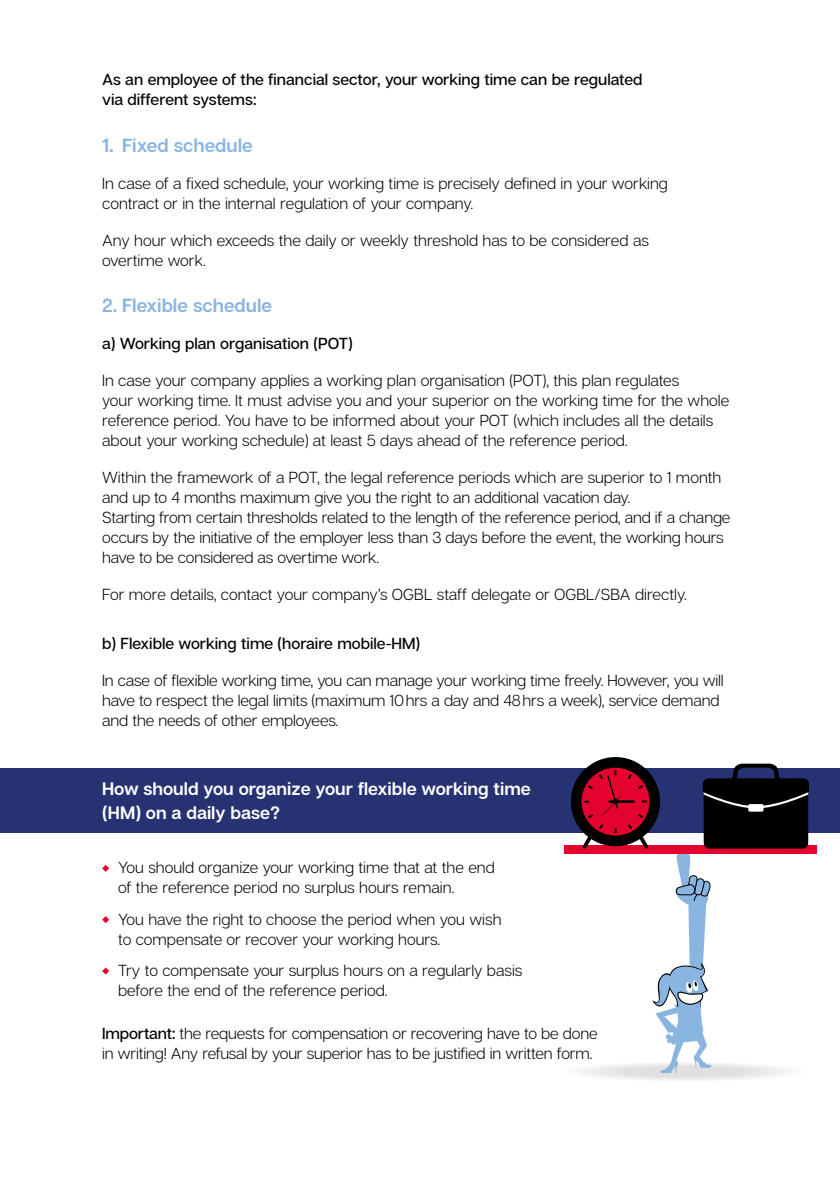
<style>
.page{position:relative;width:840px;height:1191px;background:#fff}
.page>*{position:absolute;margin:0;border:0;box-sizing:border-box;transform-origin:0 0}
.t1{font:600 19px "Articulat C Fv 2";color:#8ab5e1}
.t2{font:600 18px/24px "Articulat C Fv 2";color:#fff}
.t3{font:300 16px/20px "Articulat C Fv 2";letter-spacing:-.005em;color:#000}
.t4{font:500 16px/20px "Articulat C Fv 2";color:#000}
.s1{font-weight:500}
</style>
<div class="page">
<div style="left:0;top:768px;width:839px;height:64px;background:#263272"></div>
<div style="left:564px;top:845px;width:252px;height:8px;background:#e4032e"></div>
<div style="left:570px;top:757px;width:89px;height:89px;background:#000;border-radius:50%"></div>
<div style="left:581px;top:767px;width:68px;height:68px;background:#e4032e;border-radius:50%"></div>
<hr style="left:608px;top:800px;width:26px;height:3px;background:#000">
<svg style="left:638px;top:785px;width:4px;height:4px"></svg>
<svg style="left:628px;top:774px;width:3px;height:5px"></svg>
<svg style="left:638px;top:814px;width:4px;height:4px"></svg>
<svg style="left:587px;top:785px;width:5px;height:4px"></svg>
<svg style="left:598px;top:770px;width:22px;height:46px"></svg>
<svg style="left:588px;top:814px;width:4px;height:4px"></svg>
<svg style="left:559px;top:824px;width:248px;height:256px"></svg>
<div style="left:703px;top:780px;width:104px;height:68px;background:#000;border-radius:7px"></div>
<svg style="left:702px;top:763px;width:106px;height:45px"></svg>
<div style="left:747px;top:804px;width:16px;height:7px;background:#fff;border-radius:2px"></div>
<svg style="left:102px;top:864px;width:7px;height:8px"></svg>
<svg style="left:102px;top:916px;width:7px;height:7px"></svg>
<svg style="left:102px;top:967px;width:7px;height:7px"></svg>
<p class="t4" style="left:102px;top:70px;width:541px">As an employee of the financial sector, your working time can be regulated via different systems:</p>
<p class="t1" style="left:102px;top:133px;width:152px">1. Fixed schedule</p>
<p class="t3" style="left:102px;top:173px;width:567px">In case of a fixed schedule, your working time is precisely defined in your working contract or in the internal regulation of your company.</p>
<p class="t3" style="left:102px;top:230px;width:548px">Any hour which exceeds the daily or weekly threshold has to be considered as overtime work.</p>
<p class="t1" style="left:102px;top:294px;width:171px">2. Flexible schedule</p>
<p class="t4" style="left:102px;top:334px;width:252px">a) Working plan organisation (POT)</p>
<p class="t3" style="left:102px;top:371px;width:628px">In case your company applies a working plan organisation (POT), this plan regulates<br>your working time. It must advise you and your superior on the working time for the whole reference period. You have to be informed about your POT (which includes all the details about your working schedule) at least 5 days ahead of the reference period.</p>
<p class="t3" style="left:102px;top:468px;width:629px">Within the framework of a POT, the legal reference periods which are superior to 1 month and up to 4 months maximum give you the right to an additional vacation day.<br>Starting from certain thresholds related to the length of the reference period, and if a change occurs by the initiative of the employer less than 3 days before the event, the working hours have to be considered as overtime work.</p>
<p class="t3" style="left:102px;top:585px;width:586px">For more details, contact your company’s OGBL staff delegate or OGBL/SBA directly.</p>
<p class="t4" style="left:102px;top:634px;width:319px">b) Flexible working time (horaire mobile-HM)</p>
<p class="t3" style="left:102px;top:670px;width:622px">In case of flexible working time, you can manage your working time freely. However, you will have to respect the legal limits (maximum 10hrs a day and 48hrs a week), service demand and the needs of other employees.</p>
<p class="t2" style="left:102px;top:778px;width:430px">How should you organize your flexible working time (HM) on a daily base?</p>
<p class="t3" style="left:118px;top:858px;width:378px">You should organize your working time that at the end of the reference period no surplus hours remain.</p>
<p class="t3" style="left:118px;top:909px;width:385px">You have the right to choose the period when you wish to compensate or recover your working hours.</p>
<p class="t3" style="left:118px;top:960px;width:405px">Try to compensate your surplus hours on a regularly basis before the end of the reference period.</p>
<p class="t3" style="left:102px;top:1023px;width:496px"><span class="s1">Important:</span> the requests for compensation or recovering have to be done in writing! Any refusal by your superior has to be justified in written form.</p>
</div>
